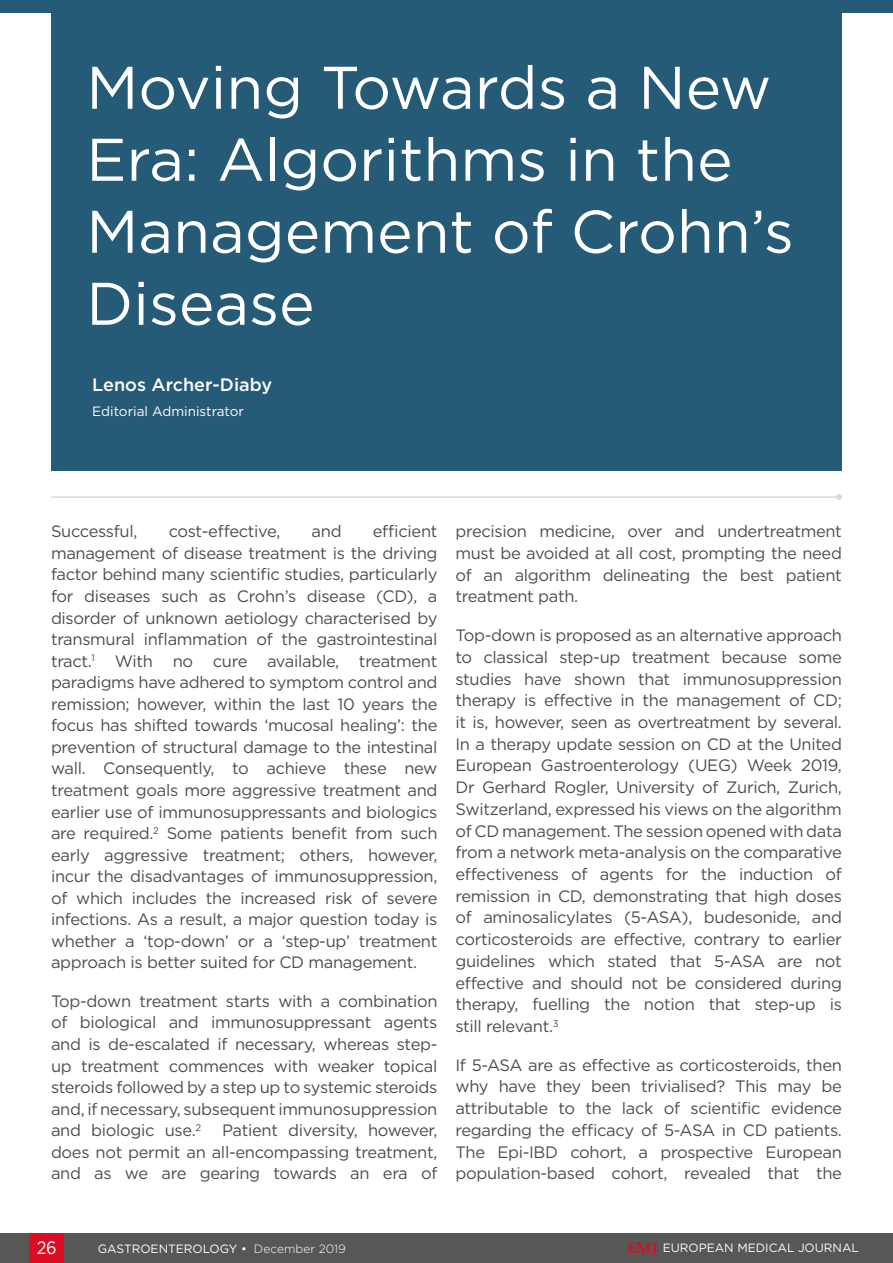
<style>
.page{position:relative;width:893px;height:1263px;background:#fff}
.page>*{position:absolute;margin:0;border:0;box-sizing:border-box;transform-origin:0 0}
.Headline{font:60px/72px "Gotham";color:#fff}
.Featuring_Body_Text{font:500 18px "Gotham";color:#fff}
.t1{font:18px "Gotham";color:#fff;scale:.9 1}
.Body_Text{font:16.5px/21.6px "Gotham";letter-spacing:-.02em;color:#484f54;text-align:justify}
.Featuring_Body_Text-2{font:13.5px "Gotham";color:#fff}
.t2{font:12px "Gotham";color:#fff}
.s1{font-weight:300}
.s2{font-family:"Palatino Linotype";font-weight:700;font-size:15px;color:#dc0c23}
</style>
<div class="page">
<div style="left:0;top:1233px;width:893px;height:30px;background:#575756"></div>
<div style="left:30px;top:1233px;width:34px;height:30px;background:#dc0c23"></div>
<div style="left:51px;top:0;width:791px;height:470px;background:#265b77"></div>
<hr style="left:52px;top:496px;width:787px;height:2px;background:#dbd9dc">
<svg style="left:836px;top:494px;width:6px;height:6px"></svg>
<div style="left:0;top:0;width:893px;height:13px;background:#265b77"></div>
<p class="Headline" style="left:86px;top:50px;width:709px">Moving Towards a New<br>Era: Algorithms in the<br>Management of Crohn’s<br>Disease</p>
<p class="Featuring_Body_Text" style="left:92px;top:373px;width:181px">Lenos Archer-Diaby</p>
<p class="Featuring_Body_Text-2" style="left:92px;top:403px;width:153px">Editorial Administrator</p>
<p class="Body_Text" style="left:51px;top:520px;width:388px;text-indent:322px">efficient management of disease treatment is the driving factor behind many scientific studies, particularly for diseases such as Crohn’s disease (CD), a disorder of unknown aetiology characterised by transmural inflammation of the gastrointestinal tract.<sup>1</sup> With no cure available, treatment paradigms have adhered to symptom control and remission; however, within the last 10 years the focus has shifted towards ‘mucosal healing’: the prevention of structural damage to the intestinal wall. Consequently, to achieve these new treatment goals more aggressive treatment and earlier use of immunosuppressants and biologics are required.<sup>2</sup> Some patients benefit from such early aggressive treatment; others, however, incur the disadvantages of immunosuppression, of which includes the increased risk of severe infections. As a result, a major question today is whether a ‘top-down’ or a ‘step-up’ treatment approach is better suited for CD management.</p>
<p class="Body_Text" style="left:51px;top:990px;width:388px">Top-down treatment starts with a combination of biological and immunosuppressant agents and is de-escalated if necessary, whereas step&shy;up treatment commences with weaker topical steroids followed by a step up to systemic steroids and, if necessary, subsequent immunosuppression and biologic use.<sup>2</sup></p>
<p class="Body_Text" style="left:51px;top:520px;width:88px">Successful,</p>
<p class="Body_Text" style="left:169px;top:520px;width:113px">cost-effective,</p>
<p class="Body_Text" style="left:312px;top:520px;width:32px">and</p>
<p class="Body_Text" style="left:51px;top:1119px;width:388px;text-indent:171px">Patient diversity, however, does not permit an all-encompassing treatment, and as we are gearing towards an era of</p>
<p class="Body_Text" style="left:455px;top:520px;width:388px">precision medicine, over and undertreatment must be avoided at all cost, prompting the need of an algorithm delineating the best patient treatment path.</p>
<p class="Body_Text" style="left:455px;top:624px;width:388px">Top-down is proposed as an alternative approach to classical step-up treatment because some studies have shown that immunosuppression therapy is effective in the management of CD; it is, however, seen as overtreatment by several.<br>In a therapy update session on CD at the United European Gastroenterology (UEG) Week 2019, Dr Gerhard Rogler, University of Zurich, Zurich, Switzerland, expressed his views on the algorithm of CD management. The session opened with data from a network meta-analysis on the comparative effectiveness of agents for the induction of remission in CD, demonstrating that high doses of aminosalicylates (5-ASA), budesonide, and corticosteroids are effective, contrary to earlier guidelines which stated that 5-ASA are not effective and should not be considered during therapy, fuelling the notion that step-up is still relevant.<sup>3</sup></p>
<p class="Body_Text" style="left:455px;top:1054px;width:388px">If 5-ASA are as effective as corticosteroids, then why have they been trivialised? This may be attributable to the lack of scientific evidence regarding the efficacy of 5-ASA in CD patients.<br>The Epi-IBD cohort, a prospective European population-based cohort, revealed that the</p>
<p class="t1" style="left:37px;top:1236px;width:24px">26</p>
<p class="t2" style="left:98px;top:1241px;width:250px">GASTROENTEROLOGY • <span class="s1">December 2019</span></p>
<p class="t2" style="left:627px;top:1240px;width:233px"><span class="s2">EMJ</span> EUROPEAN MEDICAL JOURNAL</p>
</div>
